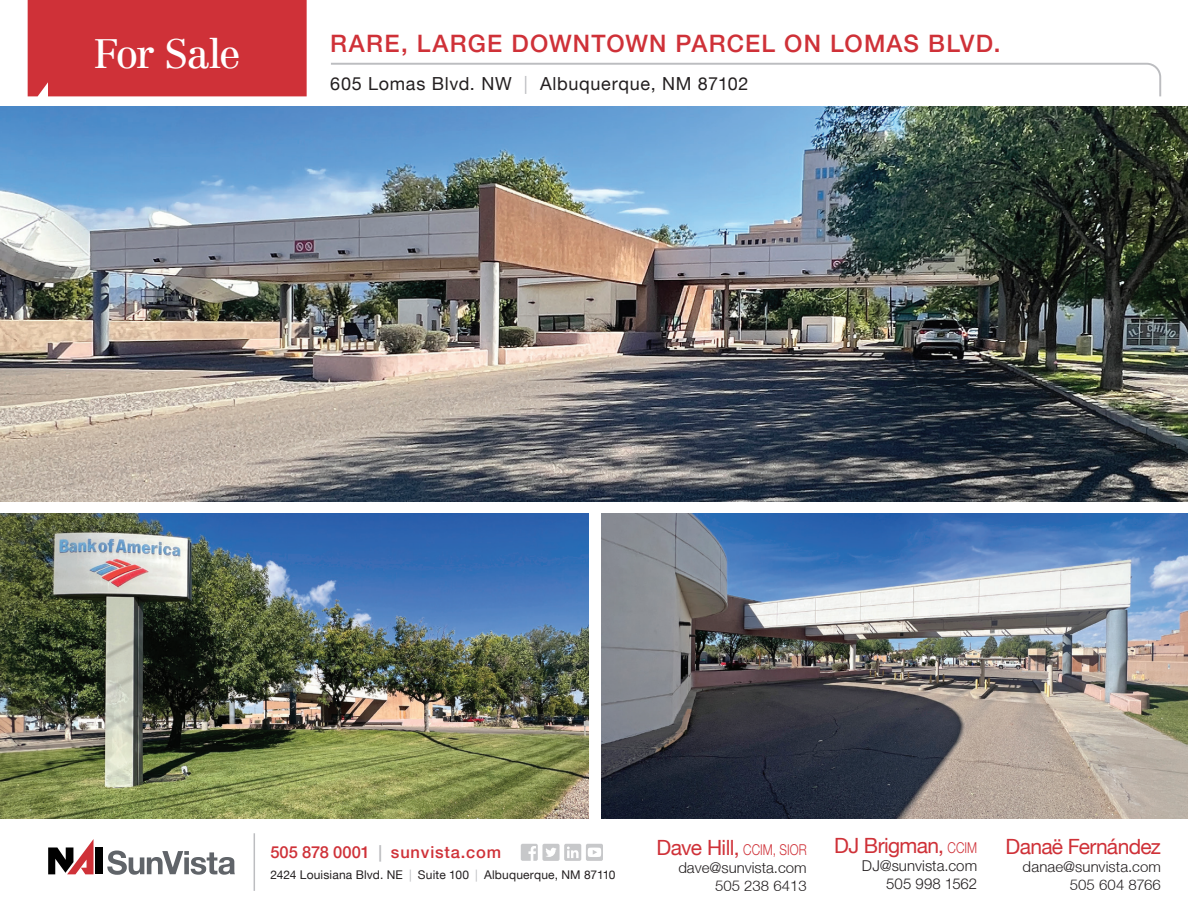
<style>
.page{position:relative;width:1188px;height:918px;background:#fff}
.page>*{position:absolute;margin:0;border:0;box-sizing:border-box;transform-origin:0 0}
.t1{font:40.5px "Centennial LT Std";letter-spacing:-.05em;color:#fff}
.t2{font:500 24px "Helvetica Neue LT";letter-spacing:.05em;color:#cf3138}
.t3{font:21px "Helvetica Neue LT";letter-spacing:-.03em;color:#cf3138}
.t4{font:18px "Helvetica Neue LT";letter-spacing:.04em;color:#231f20}
.t5{font:500 16.5px "Helvetica Neue LT";letter-spacing:.05em;color:#cf3138}
.t6{font:300 15px/18px "Helvetica Neue LT";color:#231f20;text-align:right}
.t7{font:300 15px/18px "Helvetica Neue LT Std";letter-spacing:.005em;color:#231f20;text-align:right}
.t8{font:12px "Helvetica Neue LT";letter-spacing:.015em;color:#231f20}
.s1{color:#bcbdc0}
.s2{font-family:"Helvetica Neue LT Std";font-weight:300;font-size:15px}
</style>
<div class="page">
<img style="left:0;top:514px;width:588px;height:305px">
<img style="left:601px;top:514px;width:587px;height:305px">
<img style="left:0;top:107px;width:1188px;height:395px">
<div style="left:96px;top:848px;width:7px;height:26px;background:#000"></div>
<svg style="left:48px;top:839px;width:46px;height:35px"></svg>
<svg style="left:107px;top:851px;width:128px;height:24px"></svg>
<div style="left:521px;top:844px;width:17px;height:17px;background:#c7c8ca;border-radius:2px"></div>
<svg style="left:528px;top:846px;width:8px;height:15px"></svg>
<div style="left:564px;top:844px;width:17px;height:17px;background:#c7c8ca;border-radius:2px"></div>
<svg style="left:567px;top:847px;width:12px;height:11px"></svg>
<div style="left:542px;top:844px;width:18px;height:17px;background:#c7c8ca;border-radius:2px"></div>
<svg style="left:546px;top:848px;width:10px;height:9px"></svg>
<div style="left:586px;top:844px;width:17px;height:17px;background:#c7c8ca;border-radius:2px"></div>
<svg style="left:588px;top:848px;width:13px;height:9px"></svg>
<hr style="left:254px;top:833px;width:1px;height:58px;background:#bcbdc0">
<div style="left:28px;top:0;width:279px;height:96px;background:#cf3138"></div>
<svg style="left:331px;top:62px;width:831px;height:35px"></svg>
<h1 class="t1" style="left:93px;top:30px;width:149px">For Sale</h1>
<h2 class="t2" style="left:330px;top:29px;width:672px">RARE, LARGE DOWNTOWN PARCEL ON LOMAS BLVD.</h2>
<p class="t4" style="left:330px;top:73px;width:420px">605 Lomas Blvd. NW <span class="s1">|</span> Albuquerque, NM 87102</p>
<p class="t5" style="left:270px;top:843px;width:232px">505 878 0001 <span class="s1">|</span> sunvista.com</p>
<p class="t8" style="left:270px;top:868px;width:347px">2424 Louisiana Blvd. NE <span class="s1">|</span> Suite 100 <span class="s1">|</span> Albuquerque, NM 87110</p>
<h3 class="t3" style="left:656px;top:835px;width:152px">Dave Hill, <span class="s2">CCIM, SIOR</span></h3>
<p class="t6" style="left:678px;top:858px;width:130px">dave@sunvista.com<br>505 238 6413</p>
<h3 class="t3" style="left:834px;top:833px;width:144px">DJ Brigman, <span class="s2">CCIM</span></h3>
<p class="t7" style="left:862px;top:856px;width:117px">DJ@sunvista.com<br>505 998 1562</p>
<h3 class="t3" style="left:1006px;top:834px;width:157px">Danaë Fernández</h3>
<p class="t6" style="left:1023px;top:857px;width:140px">danae@sunvista.com<br>505 604 8766</p>
</div>
